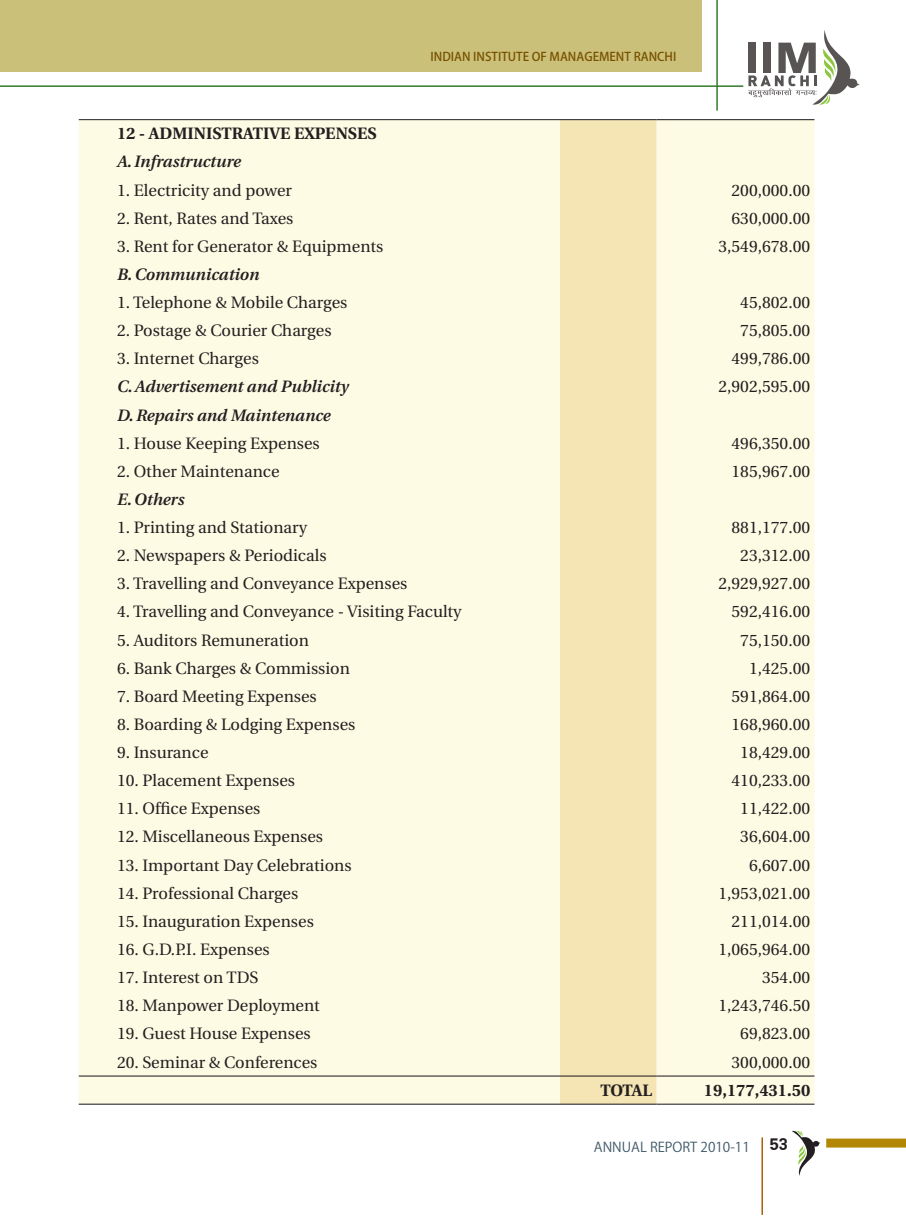
<style>
.page{position:relative;width:906px;height:1217px;background:#fff}
.page>*{position:absolute;margin:0;border:0;box-sizing:border-box;transform-origin:0 0}
.English_body{font:16.5px "Utopia";color:#231f20}
.English_body-2{font:italic 600 16.5px "Utopia";color:#231f20}
.English_body-3{font:700 16.5px "Utopia";color:#231f20}
.t1{font:13.5px "Koz Go Pr 6 N";color:#405968}
.t2{font:500 12px "Koz Go Pr 6 N";color:#795100}
.s1{font-family:"Zurich BT";font-weight:700;font-size:16.5px;color:#231f20}
</style>
<div class="page">
<div style="left:0;top:0;width:702px;height:71px;background:#cac079"></div>
<hr style="left:761px;top:1137px;width:2px;height:77px;background:#a6600b">
<div style="left:826px;top:1138px;width:80px;height:9px;background:#b28705"></div>
<hr style="left:716px;top:0;width:2px;height:111px;background:#357b2b">
<hr style="left:0;top:85px;width:743px;height:2px;background:#357b2b">
<svg style="left:792px;top:1130px;width:28px;height:45px"></svg>
<svg style="left:748px;top:30px;width:111px;height:75px"></svg>
<div style="left:79px;top:120px;width:735px;height:983px;background:#fefbe5"></div>
<div style="left:560px;top:120px;width:96px;height:983px;background:#f5e4b4"></div>
<hr style="left:656px;top:119px;width:158px;height:1px;background:#231f20">
<hr style="left:79px;top:119px;width:481px;height:1px;background:#231f20">
<hr style="left:560px;top:119px;width:96px;height:1px;background:#231f20">
<hr style="left:79px;top:1075px;width:481px;height:1px;background:#231f20">
<hr style="left:560px;top:1075px;width:96px;height:1px;background:#231f20">
<hr style="left:656px;top:1075px;width:158px;height:1px;background:#231f20">
<hr style="left:79px;top:1103px;width:481px;height:1px;background:#231f20">
<hr style="left:560px;top:1103px;width:96px;height:1px;background:#231f20">
<hr style="left:656px;top:1103px;width:158px;height:1px;background:#231f20">
<p class="t2" style="left:430px;top:49px;width:247px">INDIAN INSTITUTE OF MANAGEMENT RANCHI</p>
<p class="English_body-3" style="left:117px;top:124px;width:261px">12 - ADMINISTRATIVE EXPENSES</p>
<p class="English_body-2" style="left:117px;top:152px;width:125px">A. Infrastructure</p>
<p class="English_body" style="left:117px;top:181px;width:176px">1. Electricity and power</p>
<p class="English_body" style="left:731px;top:181px;width:80px">200,000.00</p>
<p class="English_body" style="left:117px;top:209px;width:178px">2. Rent, Rates and Taxes</p>
<p class="English_body" style="left:731px;top:209px;width:80px">630,000.00</p>
<p class="English_body" style="left:117px;top:237px;width:268px">3. Rent for Generator &amp; Equipments</p>
<p class="English_body" style="left:718px;top:237px;width:93px">3,549,678.00</p>
<p class="English_body-2" style="left:117px;top:265px;width:144px">B. Communication</p>
<p class="English_body" style="left:117px;top:293px;width:232px">1. Telephone &amp; Mobile Charges</p>
<p class="English_body" style="left:740px;top:293px;width:71px">45,802.00</p>
<p class="English_body" style="left:117px;top:321px;width:216px">2. Postage &amp; Courier Charges</p>
<p class="English_body" style="left:740px;top:321px;width:71px">75,805.00</p>
<p class="English_body" style="left:117px;top:349px;width:143px">3. Internet Charges</p>
<p class="English_body" style="left:731px;top:349px;width:80px">499,786.00</p>
<p class="English_body-2" style="left:117px;top:377px;width:233px">C. Advertisement and Publicity</p>
<p class="English_body" style="left:718px;top:377px;width:93px">2,902,595.00</p>
<p class="English_body-2" style="left:117px;top:405px;width:215px">D. Repairs and Maintenance</p>
<p class="English_body" style="left:117px;top:434px;width:204px">1. House Keeping Expenses</p>
<p class="English_body" style="left:731px;top:434px;width:80px">496,350.00</p>
<p class="English_body" style="left:117px;top:462px;width:164px">2. Other Maintenance</p>
<p class="English_body" style="left:731px;top:462px;width:80px">185,967.00</p>
<p class="English_body-2" style="left:117px;top:490px;width:69px">E. Others</p>
<p class="English_body" style="left:117px;top:518px;width:192px">1. Printing and Stationary</p>
<p class="English_body" style="left:731px;top:518px;width:80px">881,177.00</p>
<p class="English_body" style="left:117px;top:546px;width:211px">2. Newspapers &amp; Periodicals</p>
<p class="English_body" style="left:740px;top:546px;width:71px">23,312.00</p>
<p class="English_body" style="left:117px;top:574px;width:292px">3. Travelling and Conveyance Expenses</p>
<p class="English_body" style="left:718px;top:574px;width:93px">2,929,927.00</p>
<p class="English_body" style="left:117px;top:602px;width:346px">4. Travelling and Conveyance - Visiting Faculty</p>
<p class="English_body" style="left:731px;top:602px;width:80px">592,416.00</p>
<p class="English_body" style="left:117px;top:630px;width:193px">5. Auditors Remuneration</p>
<p class="English_body" style="left:740px;top:630px;width:71px">75,150.00</p>
<p class="English_body" style="left:117px;top:659px;width:234px">6. Bank Charges &amp; Commission</p>
<p class="English_body" style="left:749px;top:659px;width:63px">1,425.00</p>
<p class="English_body" style="left:117px;top:687px;width:201px">7. Board Meeting Expenses</p>
<p class="English_body" style="left:731px;top:687px;width:80px">591,864.00</p>
<p class="English_body" style="left:117px;top:715px;width:240px">8. Boarding &amp; Lodging Expenses</p>
<p class="English_body" style="left:731px;top:715px;width:80px">168,960.00</p>
<p class="English_body" style="left:117px;top:743px;width:93px">9. Insurance</p>
<p class="English_body" style="left:740px;top:743px;width:71px">18,429.00</p>
<p class="English_body" style="left:117px;top:771px;width:180px">10. Placement Expenses</p>
<p class="English_body" style="left:731px;top:771px;width:80px">410,233.00</p>
<p class="English_body" style="left:117px;top:799px;width:145px">11. Office Expenses</p>
<p class="English_body" style="left:740px;top:799px;width:71px">11,422.00</p>
<p class="English_body" style="left:117px;top:827px;width:208px">12. Miscellaneous Expenses</p>
<p class="English_body" style="left:740px;top:827px;width:71px">36,604.00</p>
<p class="English_body" style="left:117px;top:855px;width:236px">13. Important Day Celebrations</p>
<p class="English_body" style="left:749px;top:855px;width:63px">6,607.00</p>
<p class="English_body" style="left:117px;top:883px;width:183px">14. Professional Charges</p>
<p class="English_body" style="left:718px;top:883px;width:93px">1,953,021.00</p>
<p class="English_body" style="left:117px;top:911px;width:198px">15. Inauguration Expenses</p>
<p class="English_body" style="left:731px;top:911px;width:80px">211,014.00</p>
<p class="English_body" style="left:117px;top:940px;width:154px">16. G.D.P.I. Expenses</p>
<p class="English_body" style="left:718px;top:940px;width:93px">1,065,964.00</p>
<p class="English_body" style="left:117px;top:968px;width:143px">17. Interest on TDS</p>
<p class="English_body" style="left:762px;top:968px;width:50px">354.00</p>
<p class="English_body" style="left:117px;top:996px;width:204px">18. Manpower Deployment</p>
<p class="English_body" style="left:718px;top:996px;width:93px">1,243,746.50</p>
<p class="English_body" style="left:117px;top:1024px;width:195px">19. Guest House Expenses</p>
<p class="English_body" style="left:740px;top:1024px;width:71px">69,823.00</p>
<p class="English_body" style="left:117px;top:1052px;width:202px">20. Seminar &amp; Conferences</p>
<p class="English_body" style="left:731px;top:1052px;width:80px">300,000.00</p>
<p class="English_body-3" style="left:600px;top:1080px;width:53px">TOTAL</p>
<p class="English_body-3" style="left:704px;top:1080px;width:108px">19,177,431.50</p>
<p class="t1" style="left:594px;top:1138px;width:196px">ANNUAL REPORT 2010-11 <span class="s1">53</span></p>
</div>
